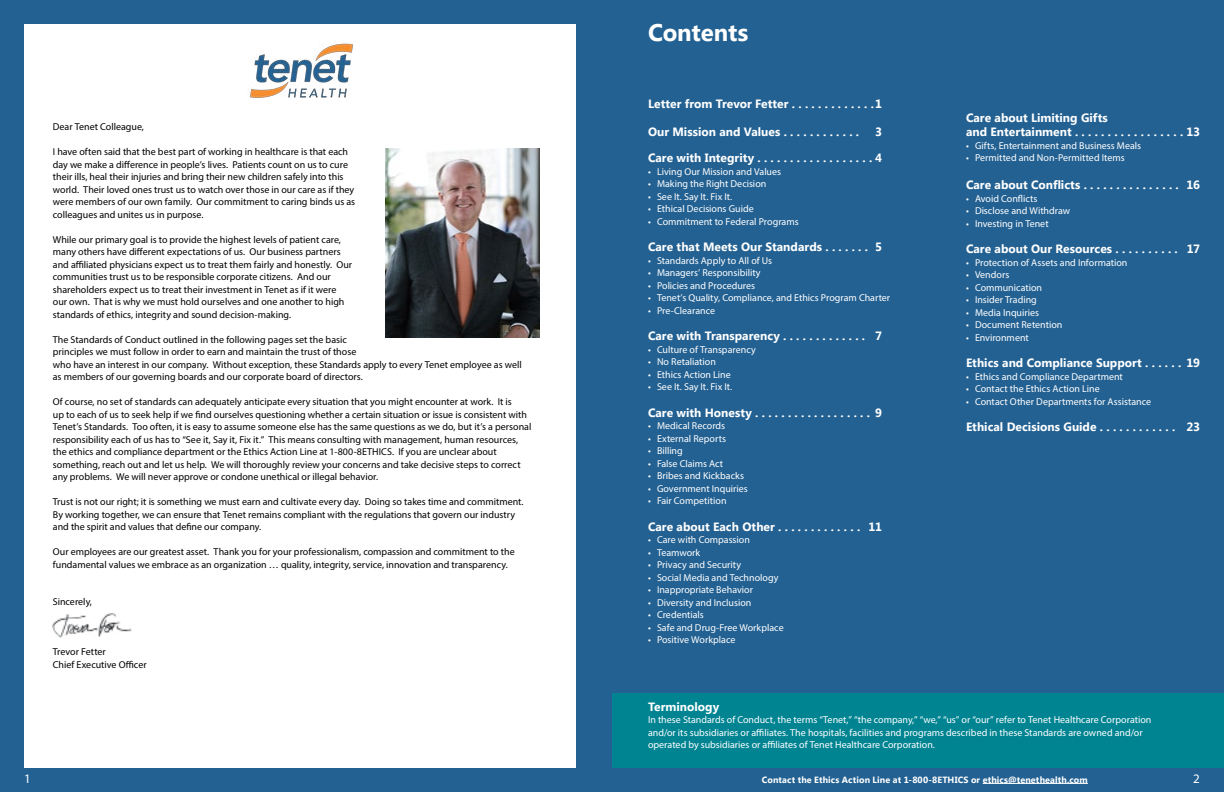
<style>
.page{position:relative;width:1224px;height:792px;background:#236192}
.page>*{position:absolute;margin:0;border:0;box-sizing:border-box;transform-origin:0 0}
.t1{font:700 24px "Segoe UI";letter-spacing:-.005em;color:#fff}
.t2{font:13px "Myriad Pro";color:#fff}
.t3{font:700 12px/14px "Segoe UI";color:#fff}
.t4{font:10px/12.5px "Myriad Pro";color:#000}
.t5{font:10px/12.5px "Myriad Pro";color:#fff}
.t6{font:700 9px "Segoe UI";letter-spacing:.015em;color:#fff}
</style>
<div class="page">
<div style="left:612px;top:693px;width:612px;height:99px;background:#008492"></div>
<div style="left:0;top:768px;width:1224px;height:24px;background:#236192"></div>
<hr style="left:983px;top:783px;width:105px;height:1px;background:#fff">
<div style="left:24px;top:24px;width:552px;height:744px;background:#fff"></div>
<img style="left:386px;top:148px;width:154px;height:189px">
<img style="left:52px;top:614px;width:80px;height:23px">
<img style="left:249px;top:43px;width:104px;height:55px">
<p class="t4" style="left:53px;top:120px;width:93px">Dear Tenet Colleague,</p>
<p class="t4" style="left:53px;top:145px;width:304px">I have often said that the best part of working in healthcare is that each day we make a difference in people’s lives. Patients count on us to cure their ills, heal their injuries and bring their new children safely into this world. Their loved ones trust us to watch over those in our care as if they were members of our own family. Our commitment to caring binds us as colleagues and unites us in purpose.</p>
<p class="t4" style="left:53px;top:233px;width:301px">While our primary goal is to provide the highest levels of patient care, many others have different expectations of us. Our business partners and affiliated physicians expect us to treat them fairly and honestly. Our communities trust us to be responsible corporate citizens. And our shareholders expect us to treat their investment in Tenet as if it were our own. That is why we must hold ourselves and one another to high standards of ethics, integrity and sound decision-making.</p>
<p class="t4" style="left:53px;top:333px;width:470px">The Standards of Conduct outlined in the following pages set the basic<br>principles we must follow in order to earn and maintain the trust of those<br>who have an interest in our company. Without exception, these Standards apply to every Tenet employee as well as members of our governing boards and our corporate board of directors.</p>
<p class="t4" style="left:53px;top:395px;width:480px">Of course, no set of standards can adequately anticipate every situation that you might encounter at work. It is<br>up to each of us to seek help if we find ourselves questioning whether a certain situation or issue is consistent with Tenet’s Standards. Too often, it is easy to assume someone else has the same questions as we do, but it’s a personal responsibility each of us has to “See it, Say it, Fix it.” This means consulting with management, human resources, the ethics and compliance department or the Ethics Action Line at 1-800-8ETHICS. If you are unclear about something, reach out and let us help. We will thoroughly review your concerns and take decisive steps to correct any problems. We will never approve or condone unethical or illegal behavior.</p>
<p class="t4" style="left:53px;top:495px;width:472px">Trust is not our right; it is something we must earn and cultivate every day. Doing so takes time and commitment.<br>By working together, we can ensure that Tenet remains compliant with the regulations that govern our industry and the spirit and values that define our company.</p>
<p class="t4" style="left:53px;top:545px;width:463px">Our employees are our greatest asset. Thank you for your professionalism, compassion and commitment to the fundamental values we embrace as an organization … quality, integrity, service, innovation and transparency.</p>
<p class="t4" style="left:53px;top:595px;width:41px">Sincerely,</p>
<p class="t4" style="left:53px;top:645px;width:95px">Trevor Fetter<br>Chief Executive Officer</p>
<h2 class="t2" style="left:24px;top:771px;width:8px">1</h2>
<h1 class="t1" style="left:648px;top:16px;width:102px">Contents</h1>
<p class="t3" style="left:648px;top:96px;width:235px">Letter from Trevor Fetter . . . . . . . . . . . . .1</p>
<p class="t3" style="left:648px;top:124px;width:213px">Our Mission and Values . . . . . . . . . . . .</p>
<p class="t3" style="left:875px;top:124px;width:8px">3</p>
<p class="t3" style="left:648px;top:150px;width:235px">Care with Integrity . . . . . . . . . . . . . . . . . . 4</p>
<p class="t5" style="left:648px;top:165px;width:135px">• Living Our Mission and Values</p>
<p class="t5" style="left:648px;top:177px;width:120px">• Making the Right Decision</p>
<p class="t5" style="left:648px;top:190px;width:86px">• See It. Say It. Fix It.</p>
<p class="t5" style="left:648px;top:202px;width:107px">• Ethical Decisions Guide</p>
<p class="t5" style="left:648px;top:215px;width:152px">• Commitment to Federal Programs</p>
<p class="t3" style="left:648px;top:239px;width:235px">Care that Meets Our Standards . . . . . . . 5</p>
<p class="t5" style="left:648px;top:254px;width:126px">• Standards Apply to All of Us</p>
<p class="t5" style="left:648px;top:266px;width:114px">• Managers’ Responsibility</p>
<p class="t5" style="left:648px;top:279px;width:109px">• Policies and Procedures</p>
<p class="t5" style="left:648px;top:291px;width:244px">• Tenet’s Quality, Compliance, and Ethics Program Charter</p>
<p class="t5" style="left:648px;top:304px;width:69px">• Pre-Clearance</p>
<p class="t3" style="left:648px;top:328px;width:235px">Care with Transparency . . . . . . . . . . . . . 7</p>
<p class="t5" style="left:648px;top:343px;width:109px">• Culture of Transparency</p>
<p class="t5" style="left:648px;top:355px;width:69px">• No Retaliation</p>
<p class="t5" style="left:648px;top:368px;width:84px">• Ethics Action Line</p>
<p class="t5" style="left:648px;top:380px;width:86px">• See It. Say It. Fix It.</p>
<p class="t3" style="left:648px;top:405px;width:235px">Care with Honesty . . . . . . . . . . . . . . . . . . 9</p>
<p class="t5" style="left:648px;top:419px;width:79px">• Medical Records</p>
<p class="t5" style="left:648px;top:432px;width:80px">• External Reports</p>
<p class="t5" style="left:648px;top:444px;width:36px">• Billing</p>
<p class="t5" style="left:648px;top:457px;width:77px">• False Claims Act</p>
<p class="t5" style="left:648px;top:469px;width:98px">• Bribes and Kickbacks</p>
<p class="t5" style="left:648px;top:482px;width:101px">• Government Inquiries</p>
<p class="t5" style="left:648px;top:494px;width:80px">• Fair Competition</p>
<p class="t3" style="left:648px;top:519px;width:235px">Care about Each Other . . . . . . . . . . . . . 11</p>
<p class="t5" style="left:648px;top:533px;width:103px">• Care with Compassion</p>
<p class="t5" style="left:648px;top:546px;width:54px">• Teamwork</p>
<p class="t5" style="left:648px;top:558px;width:95px">• Privacy and Security</p>
<p class="t5" style="left:648px;top:571px;width:132px">• Social Media and Technology</p>
<p class="t5" style="left:648px;top:583px;width:106px">• Inappropriate Behavior</p>
<p class="t5" style="left:648px;top:596px;width:105px">• Diversity and Inclusion</p>
<p class="t5" style="left:648px;top:608px;width:57px">• Credentials</p>
<p class="t5" style="left:648px;top:621px;width:137px">• Safe and Drug-Free Workplace</p>
<p class="t5" style="left:648px;top:633px;width:89px">• Positive Workplace</p>
<p class="t3" style="left:966px;top:110px;width:236px">Care about Limiting Gifts<br>and Entertainment . . . . . . . . . . . . . . . . . 13</p>
<p class="t5" style="left:966px;top:139px;width:177px">• Gifts, Entertainment and Business Meals</p>
<p class="t5" style="left:966px;top:151px;width:160px">• Permitted and Non-Permitted Items</p>
<p class="t3" style="left:966px;top:177px;width:236px">Care about Conflicts . . . . . . . . . . . . . . . 16</p>
<p class="t5" style="left:966px;top:192px;width:73px">• Avoid Conflicts</p>
<p class="t5" style="left:966px;top:204px;width:106px">• Disclose and Withdraw</p>
<p class="t5" style="left:966px;top:217px;width:84px">• Investing in Tenet</p>
<p class="t3" style="left:966px;top:241px;width:235px">Care about Our Resources . . . . . . . . . . 17</p>
<p class="t5" style="left:966px;top:256px;width:163px">• Protection of Assets and Information</p>
<p class="t5" style="left:966px;top:268px;width:45px">• Vendors</p>
<p class="t5" style="left:966px;top:281px;width:78px">• Communication</p>
<p class="t5" style="left:966px;top:293px;width:72px">• Insider Trading</p>
<p class="t5" style="left:966px;top:306px;width:75px">• Media Inquiries</p>
<p class="t5" style="left:966px;top:318px;width:98px">• Document Retention</p>
<p class="t5" style="left:966px;top:331px;width:64px">• Environment</p>
<p class="t3" style="left:966px;top:355px;width:235px">Ethics and Compliance Support . . . . . . 19</p>
<p class="t5" style="left:966px;top:370px;width:158px">• Ethics and Compliance Department</p>
<p class="t5" style="left:966px;top:382px;width:135px">• Contact the Ethics Action Line</p>
<p class="t5" style="left:966px;top:395px;width:187px">• Contact Other Departments for Assistance</p>
<p class="t3" style="left:966px;top:419px;width:236px">Ethical Decisions Guide . . . . . . . . . . . . 23</p>
<p class="t3" style="left:648px;top:699px;width:73px">Terminology</p>
<p class="t5" style="left:648px;top:713px;width:505px">In these Standards of Conduct, the terms “Tenet,” “the company,” “we,” “us” or “our” refer to Tenet Healthcare Corporation and/or its subsidiaries or affiliates. The hospitals, facilities and programs described in these Standards are owned and/or operated by subsidiaries or affiliates of Tenet Healthcare Corporation.</p>
<p class="t6" style="left:762px;top:773px;width:328px">Contact the Ethics Action Line at 1-800-8ETHICS or ethics@tenethealth.com</p>
<h2 class="t2" style="left:1193px;top:771px;width:8px">2</h2>
</div>
